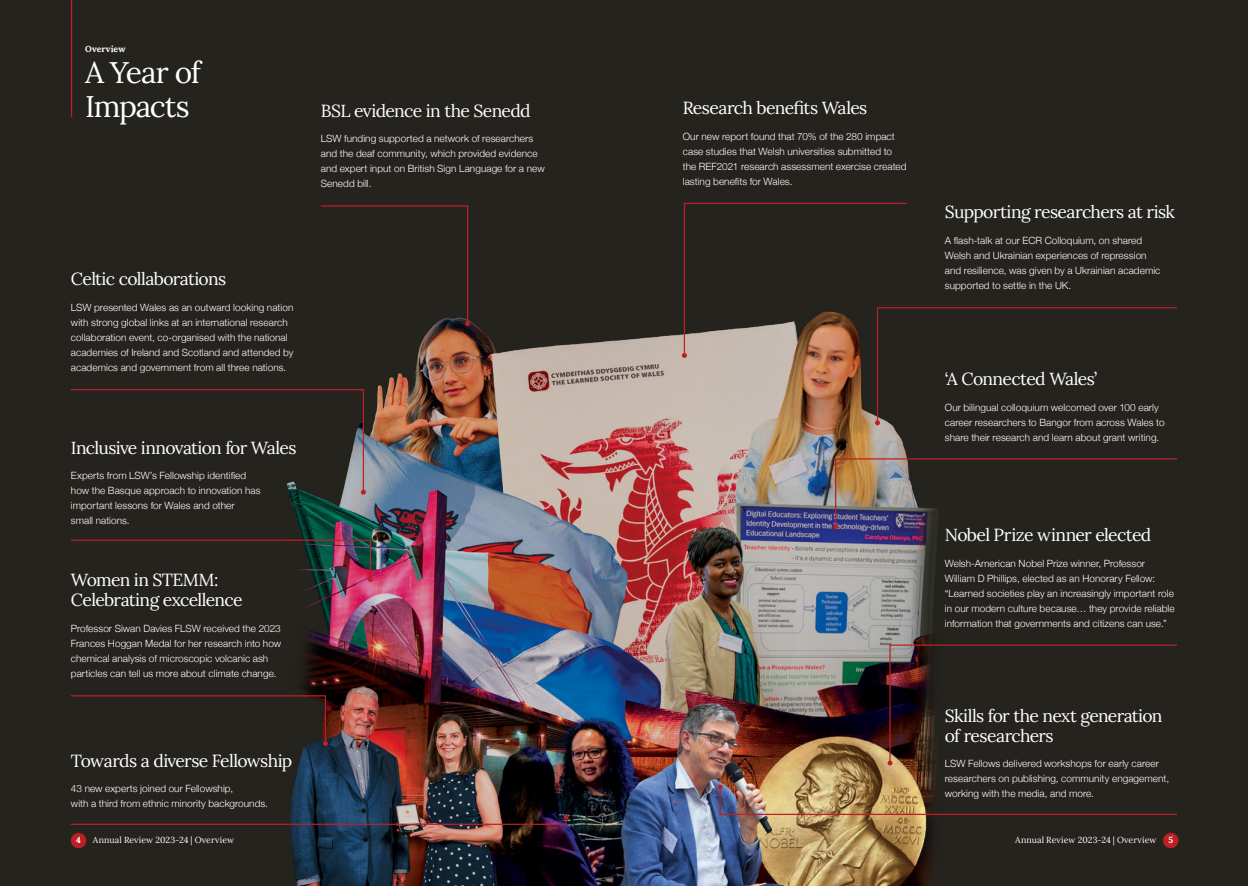
<style>
.page{position:relative;width:1248px;height:886px;background:#fff}
.page>*{position:absolute;margin:0;border:0;box-sizing:border-box;transform-origin:0 0}
.t1{font:30px/33.8px "Lora";letter-spacing:-.04em;color:#fff}
.t2{font:17.5px/20px "Lora";letter-spacing:-.04em;color:#fff}
.t3{font:300 10px/15px "Helvetica Neue";letter-spacing:.005em;color:#fff}
.t4{font:8.75px "Lora";letter-spacing:.005em;color:#fff}
.t5{font:700 8.75px "Lora";letter-spacing:.01em;color:#fff}
</style>
<div class="page">
<div style="left:0;top:0;width:623px;height:886px;background:#25231e"></div>
<div style="left:624px;top:0;width:623px;height:886px;background:#25231e"></div>
<img style="left:289px;top:229px;width:647px;height:657px">
<svg style="left:70px;top:694px;width:258px;height:52px"></svg>
<svg style="left:319px;top:205px;width:151px;height:121px"></svg>
<img style="left:70px;top:814px;width:498px;height:11px">
<svg style="left:70px;top:388px;width:296px;height:107px"></svg>
<svg style="left:70px;top:539px;width:303px;height:43px"></svg>
<svg style="left:887px;top:644px;width:290px;height:121px"></svg>
<svg style="left:833px;top:458px;width:344px;height:71px"></svg>
<img style="left:717px;top:784px;width:461px;height:31px">
<svg style="left:681px;top:202px;width:496px;height:223px"></svg>
<hr style="left:71px;top:0;width:1px;height:117px;background:#bb2026">
<div style="left:1162px;top:833px;width:16px;height:15px;background:#bb2026;border-radius:50%"></div>
<div style="left:71px;top:833px;width:15px;height:15px;background:#bb2026;border-radius:50%"></div>
<p class="t5" style="left:85px;top:45px;width:42px">Overview</p>
<h1 class="t1" style="left:85px;top:59px;width:117px">A Year of<br>Impacts</h1>
<h2 class="t2" style="left:321px;top:102px;width:211px">BSL evidence in the Senedd</h2>
<p class="t3" style="left:321px;top:131px;width:225px">LSW funding supported a network of researchers and the deaf community, which provided evidence and expert input on British Sign Language for a new Senedd bill.</p>
<h2 class="t2" style="left:71px;top:271px;width:157px">Celtic collaborations</h2>
<p class="t3" style="left:71px;top:299px;width:224px">LSW presented Wales as an outward looking nation with strong global links at an international research collaboration event, co-organised with the national academies of Ireland and Scotland and attended by academics and government from all three nations.</p>
<h2 class="t2" style="left:71px;top:439px;width:227px">Inclusive innovation for Wales</h2>
<p class="t3" style="left:71px;top:467px;width:191px">Experts from LSW’s Fellowship identified how the Basque approach to innovation has important lessons for Wales and other<br>small nations.</p>
<h2 class="t2" style="left:71px;top:572px;width:173px">Women in STEMM:<br>Celebrating excellence</h2>
<p class="t3" style="left:71px;top:620px;width:212px">Professor Siwan Davies FLSW received the 2023<br>Frances Hoggan Medal for her research into how chemical analysis of microscopic volcanic ash particles can tell us more about climate change.</p>
<h2 class="t2" style="left:71px;top:752px;width:223px">Towards a diverse Fellowship</h2>
<p class="t3" style="left:71px;top:780px;width:199px">43 new experts joined our Fellowship,<br>with a third from ethnic minority backgrounds.</p>
<h2 class="t2" style="left:682px;top:97px;width:186px">Research benefits Wales</h2>
<p class="t3" style="left:682px;top:128px;width:225px">Our new report found that 70% of the 280 impact case studies that Welsh universities submitted to the REF2021 research assessment exercise created lasting benefits for Wales.</p>
<h2 class="t2" style="left:944px;top:204px;width:231px">Supporting researchers at risk</h2>
<p class="t3" style="left:944px;top:232px;width:217px">A flash-talk at our ECR Colloquium, on shared Welsh and Ukrainian experiences of repression and resilience, was given by a Ukrainian academic supported to settle in the UK.</p>
<h2 class="t2" style="left:944px;top:371px;width:154px">‘A Connected Wales’</h2>
<p class="t3" style="left:944px;top:399px;width:221px">Our bilingual colloquium welcomed over 100 early career researchers to Bangor from across Wales to share their research and learn about grant writing.</p>
<h2 class="t2" style="left:944px;top:527px;width:208px">Nobel Prize winner elected</h2>
<p class="t3" style="left:944px;top:555px;width:231px">Welsh-American Nobel Prize winner, Professor William D Phillips, elected as an Honorary Fellow: “Learned societies play an increasingly important role in our modern culture because… they provide reliable information that governments and citizens can use.”</p>
<h2 class="t2" style="left:944px;top:707px;width:219px">Skills for the next generation of researchers</h2>
<p class="t3" style="left:944px;top:755px;width:226px">LSW Fellows delivered workshops for early career researchers on publishing, community engagement, working with the media, and more.</p>
<p class="t5" style="left:76px;top:837px;width:6px">4</p>
<p class="t4" style="left:93px;top:837px;width:143px">Annual Review 2023-24 | Overview</p>
<p class="t4" style="left:1015px;top:837px;width:143px">Annual Review 2023-24 | Overview</p>
<p class="t5" style="left:1168px;top:837px;width:6px">5</p>
</div>
